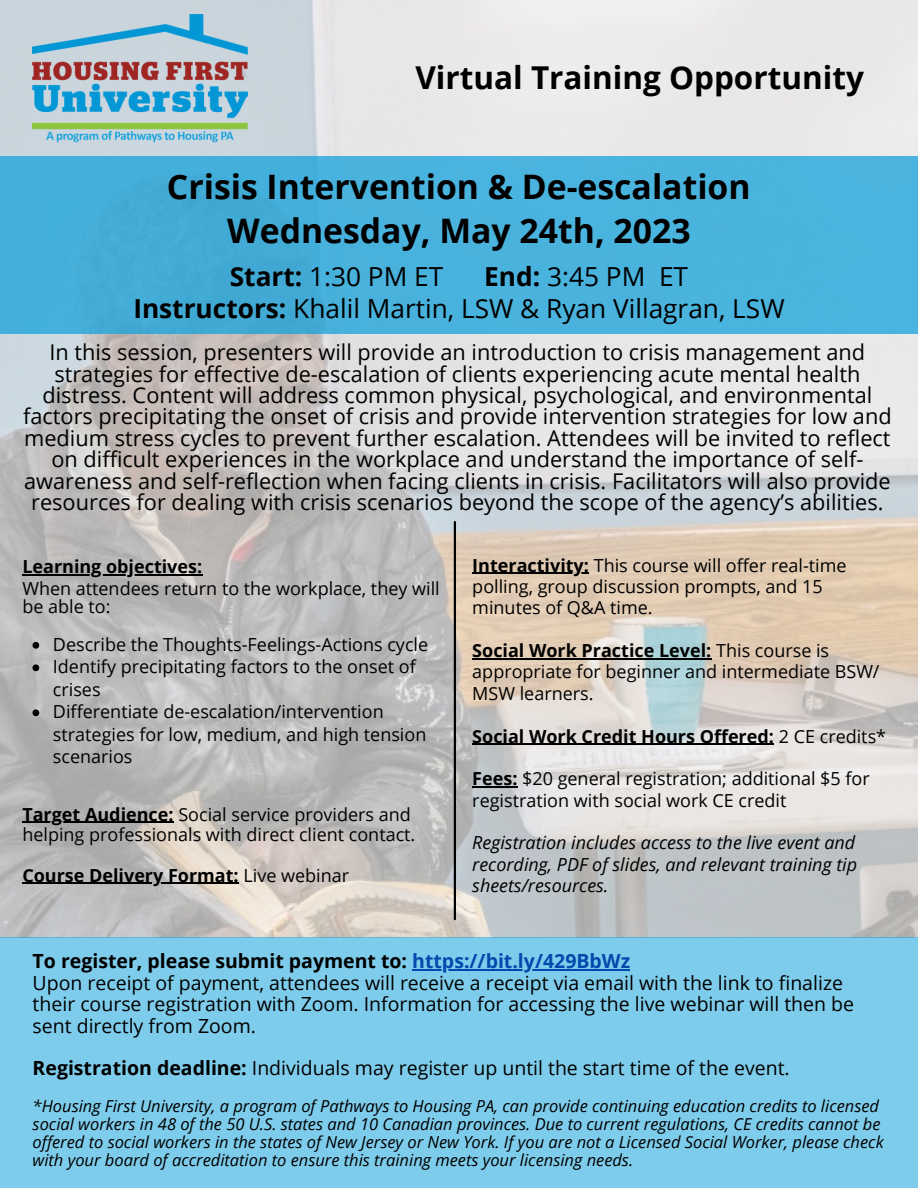
<style>
.page{position:relative;width:918px;height:1188px;background:#fff}
.page>*{position:absolute;margin:0;border:0;box-sizing:border-box;transform-origin:0 0}
.t1{font:700 33.75px/43.8px "Open Sans";color:#000;text-align:center}
.t2{font:700 31.5px "Open Sans";color:#000}
.t3{font:26.25px/31.5px "Open Sans";color:#000}
.t4{font:21.75px/21.3px "Open Sans";color:#000;text-align:center}
.t5{font:19.5px/21.3px "Open Sans";color:#000}
.t6{font:18px/22.5px "Open Sans";color:#000}
.t7{font:italic 18px/21.3px "Open Sans";color:#000;text-align:justify}
.t8{font:700 18px "Open Sans";color:#000}
.t9{font:italic 16.5px/18px "Open Sans";color:#000}
.s1{font-weight:700}
.s2{font-weight:400}
.s3{font-weight:700;color:#004aad}
</style>
<div class="page">
<img style="left:0;top:0;width:918px;height:937px">
<svg style="left:32px;top:642px;width:7px;height:7px"></svg>
<svg style="left:32px;top:664px;width:7px;height:7px"></svg>
<svg style="left:32px;top:709px;width:7px;height:7px"></svg>
<hr style="left:22px;top:574px;width:180px;height:2px;background:#000">
<hr style="left:22px;top:822px;width:152px;height:1px;background:#000">
<hr style="left:22px;top:883px;width:217px;height:1px;background:#000">
<hr style="left:454px;top:522px;width:2px;height:397px;background:#000">
<hr style="left:472px;top:573px;width:117px;height:1px;background:#000">
<hr style="left:472px;top:658px;width:240px;height:1px;background:#000">
<hr style="left:472px;top:744px;width:302px;height:1px;background:#000">
<hr style="left:472px;top:786px;width:46px;height:2px;background:#000">
<img style="left:33px;top:14px;width:215px;height:128px">
<div style="left:0;top:156px;width:918px;height:178px;background:#49b3de"></div>
<div style="left:0;top:937px;width:918px;height:251px;background:#7ecceb"></div>
<hr style="left:412px;top:970px;width:218px;height:1px;background:#004aad">
<h2 class="t2" style="left:415px;top:55px;width:450px">Virtual Training Opportunity</h2>
<h1 class="t1" style="left:167px;top:164px;width:585px">Crisis Intervention &amp; De-escalation<br>Wednesday, May 24th, 2023</h1>
<p class="t3" style="left:230px;top:260px;width:215px"><span class="s1">Start:</span> 1:30 PM ET</p>
<p class="t3" style="left:133px;top:260px;width:653px;text-indent:351px"><span class="s1">End:</span> 3:45 PM ET<br><span class="s1">Instructors:</span> Khalil Martin, LSW &amp; Ryan Villagran, LSW</p>
<p class="t4" style="left:23px;top:341px;width:870px">In this session, presenters will provide an introduction to crisis management and strategies for effective de-escalation of clients experiencing acute mental health distress. Content will address common physical, psychological, and environmental factors precipitating the onset of crisis and provide intervention strategies for low and medium stress cycles to prevent further escalation. Attendees will be invited to reflect on difficult experiences in the workplace and understand the importance of self&shy;awareness and self-reflection when facing clients in crisis. Facilitators will also provide resources for dealing with crisis scenarios beyond the scope of the agency’s abilities.</p>
<p class="t8" style="left:22px;top:554px;width:181px">Learning objectives:</p>
<p class="t6" style="left:22px;top:579px;width:419px;line-height:18px">When attendees return to the workplace, they will be able to:</p>
<p class="t6" style="left:53px;top:633px;width:377px">Describe the Thoughts-Feelings-Actions cycle Identify precipitating factors to the onset of crises<br>Differentiate de-escalation/intervention strategies for low, medium, and high tension scenarios</p>
<p class="t6" style="left:22px;top:804px;width:395px;line-height:20.2px"><span class="s1">Target Audience:</span> Social service providers and helping professionals with direct client contact.</p>
<p class="t8" style="left:22px;top:862px;width:328px">Course Delivery Format: <span class="s2">Live webinar</span></p>
<p class="t6" style="left:472px;top:554px;width:376px;line-height:21.3px"><span class="s1">Interactivity:</span> This course will offer real-time polling, group discussion prompts, and 15 minutes of Q&amp;A time.</p>
<p class="t6" style="left:472px;top:639px;width:409px;line-height:21.3px"><span class="s1">Social Work Practice Level:</span> This course is appropriate for beginner and intermediate BSW/<br>MSW learners.</p>
<p class="t8" style="left:472px;top:723px;width:415px">Social Work Credit Hours Offered: <span class="s2">2 CE credits*</span></p>
<p class="t6" style="left:472px;top:768px;width:399px;line-height:21.3px"><span class="s1">Fees:</span> $20 general registration; additional $5 for registration with social work CE credit</p>
<p class="t7" style="left:472px;top:832px;width:386px">Registration includes access to the live event and recording, PDF of slides, and relevant training tip sheets/resources.</p>
<p class="t5" style="left:33px;top:950px;width:823px"><span class="s1">To register, please submit payment to:</span> <span class="s3">https://bit.ly/429BbWz<br></span>Upon receipt of payment, attendees will receive a receipt via email with the link to finalize their course registration with Zoom. Information for accessing the live webinar will then be sent directly from Zoom.</p>
<p class="t5" style="left:33px;top:1057px;width:759px"><span class="s1">Registration deadline:</span> Individuals may register up until the start time of the event.</p>
<p class="t9" style="left:33px;top:1097px;width:853px">*Housing First University, a program of Pathways to Housing PA, can provide continuing education credits to licensed social workers in 48 of the 50 U.S. states and 10 Canadian provinces. Due to current regulations, CE credits cannot be offered to social workers in the states of New Jersey or New York. If you are not a Licensed Social Worker, please check with your board of accreditation to ensure this training meets your licensing needs.</p>
</div>
